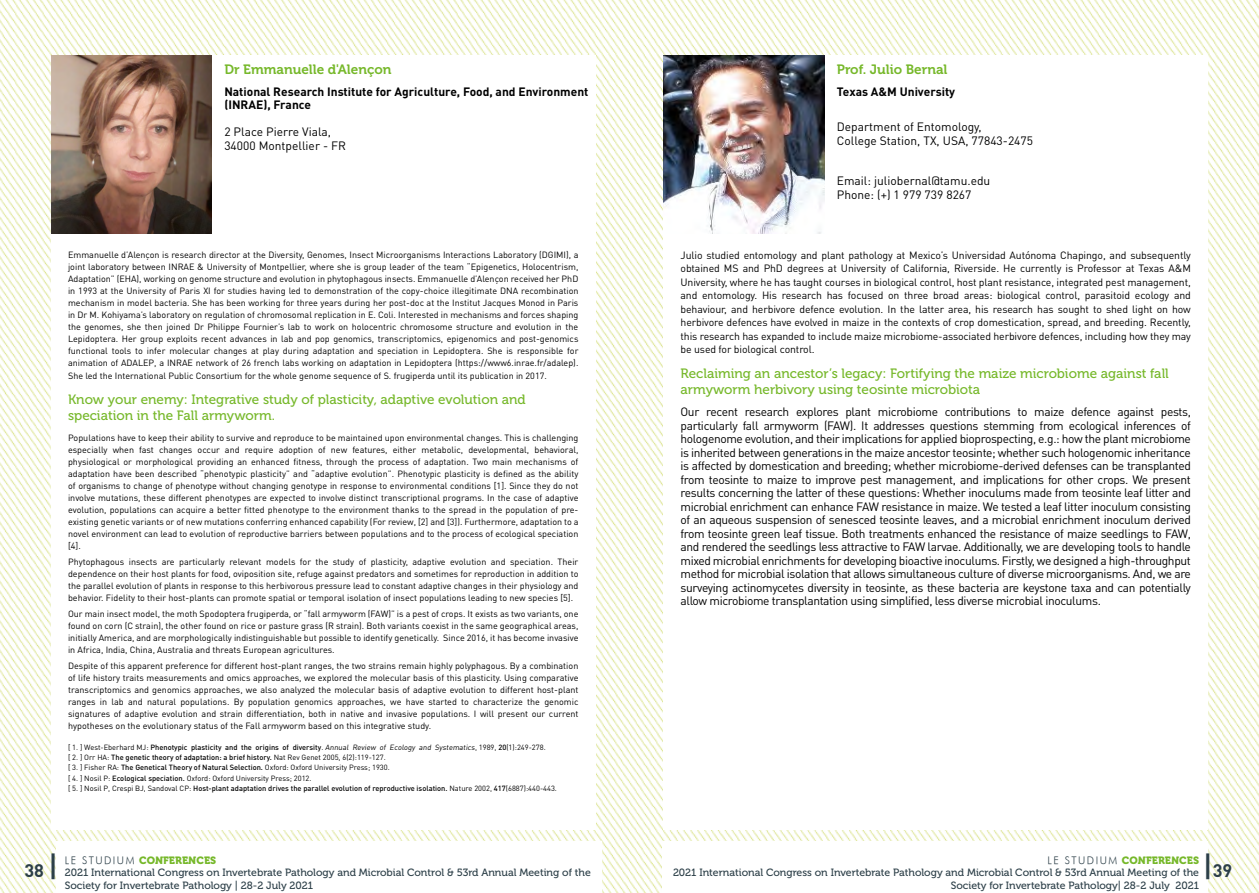
<style>
.page{position:relative;width:1259px;height:893px;background:#fff}
.page>*{position:absolute;margin:0;border:0;box-sizing:border-box;transform-origin:0 0}
.t1{font:700 18px "DIN Pro";color:#2c3f48}
.t2{font:13.5px/16.2px "Museo 500";color:#76b82a}
.t3{font:13.5px "Museo 700";color:#76b82a}
.t4{font:12px/13.5px "DIN Pro";color:#000}
.t5{font:700 12px/13.5px "DIN Pro";color:#000}
.t6{font:10.5px/13.5px "DIN Pro";letter-spacing:-.01em;color:#000;text-align:justify}
.t7{font:10.5px/12.6px "Museo 500";color:#2c3f48}
.t8{font:10.5px "Museo 900";color:#76b82a}
.t9{font:9px/12px "DIN Pro";color:#000;text-align:justify}
.t10{font:7.5px/10.2px "DIN Pro";color:#000}
.s1{font-weight:500}
.s2{font-weight:500;font-size:30px}
.s3{font-family:"Futura";font-style:italic;color:#2c3f48}
</style>
<div class="page">
<img style="left:0;top:0;width:1259px;height:893px">
<div style="left:51px;top:55px;width:544px;height:179px;background:#fff"></div>
<img style="left:51px;top:55px;width:161px;height:179px">
<div style="left:51px;top:234px;width:544px;height:595px;background:#fff"></div>
<div style="left:663px;top:55px;width:545px;height:179px;background:#fff"></div>
<img style="left:663px;top:55px;width:161px;height:179px">
<div style="left:663px;top:234px;width:545px;height:595px;background:#fff"></div>
<div style="left:56px;top:841px;width:546px;height:52px;background:#fff"></div>
<div style="left:662px;top:841px;width:545px;height:52px;background:#fff"></div>
<h2 class="t3" style="left:224px;top:62px;width:169px">Dr Emmanuelle d'Alençon</h2>
<h3 class="t5" style="left:224px;top:84px;width:366px">National Research Institute for Agriculture, Food, and Environment (INRAE), France</h3>
<h3 class="t4" style="left:224px;top:125px;width:123px">2 Place Pierre Viala,<br>34000 Montpellier - FR</h3>
<p class="t9" style="left:68px;top:248px;width:512px">Emmanuelle d’Alençon is research director at the Diversity, Genomes, Insect Microorganisms Interactions Laboratory (DGIMI), a joint laboratory between INRAE &amp; University of Montpellier, where she is group leader of the team “Epigenetics, Holocentrism, Adaptation” (EHA), working on genome structure and evolution in phytophagous insects. Emmanuelle d’Alençon received her PhD in 1993 at the University of Paris XI for studies having led to demonstration of the copy-choice illegitimate DNA recombination mechanism in model bacteria. She has been working for three years during her post-doc at the Institut Jacques Monod in Paris in Dr M. Kohiyama’s laboratory on regulation of chromosomal replication in E. Coli. Interested in mechanisms and forces shaping the genomes, she then joined Dr Philippe Fournier’s lab to work on holocentric chromosome structure and evolution in the Lepidoptera. Her group exploits recent advances in lab and pop genomics, transcriptomics, epigenomics and post-genomics functional tools to infer molecular changes at play during adaptation and speciation in Lepidoptera. She is responsible for animation of ADALEP, a INRAE network of 26 french labs working on adaptation in Lepidoptera (https://www6.inrae.fr/adalep).</p>
<p class="t9" style="left:68px;top:370px;width:480px">She led the International Public Consortium for the whole genome sequence of S. frugiperda until its publication in 2017.</p>
<h2 class="t2" style="left:68px;top:391px;width:459px">Know your enemy: Integrative study of plasticity, adaptive evolution and speciation in the Fall armyworm.</h2>
<p class="t9" style="left:68px;top:431px;width:512px">Populations have to keep their ability to survive and reproduce to be maintained upon environmental changes. This is challenging especially when fast changes occur and require adoption of new features, either metabolic, developmental, behavioral, physiological or morphological providing an enhanced fitness, through the process of adaptation. Two main mechanisms of adaptation have been described “phenotypic plasticity” and “adaptive evolution”. Phenotypic plasticity is defined as the ability of organisms to change of phenotype without changing genotype in response to environmental conditions [1]. Since they do not involve mutations, these different phenotypes are expected to involve distinct transcriptional programs. In the case of adaptive evolution, populations can acquire a better fitted phenotype to the environment thanks to the spread in the population of pre&shy;existing genetic variants or of new mutations conferring enhanced capability (For review, [2] and [3]). Furthermore, adaptation to a novel environment can lead to evolution of reproductive barriers between populations and to the process of ecological speciation [4].</p>
<p class="t9" style="left:68px;top:555px;width:512px">Phytophagous insects are particularly relevant models for the study of plasticity, adaptive evolution and speciation. Their dependence on their host plants for food, oviposition site, refuge against predators and sometimes for reproduction in addition to the parallel evolution of plants in response to this herbivorous pressure lead to constant adaptive changes in their physiology and behavior. Fidelity to their host-plants can promote spatial or temporal isolation of insect populations leading to new species [5].</p>
<p class="t9" style="left:68px;top:608px;width:512px">Our main insect model, the moth Spodoptera frugiperda, or “fall armyworm (FAW)” is a pest of crops. It exists as two variants, one found on corn (C strain), the other found on rice or pasture grass (R strain). Both variants coexist in the same geographical areas, initially America, and are morphologically indistinguishable but possible to identify genetically. Since 2016, it has become invasive in Africa, India, China, Australia and threats European agricultures.</p>
<p class="t9" style="left:68px;top:660px;width:512px">Despite of this apparent preference for different host-plant ranges, the two strains remain highly polyphagous. By a combination of life history traits measurements and omics approaches, we explored the molecular basis of this plasticity. Using comparative transcriptomics and genomics approaches, we also analyzed the molecular basis of adaptive evolution to different host-plant ranges in lab and natural populations. By population genomics approaches, we have started to characterize the genomic signatures of adaptive evolution and strain differentiation, both in native and invasive populations. I will present our current hypotheses on the evolutionary status of the Fall armyworm based on this integrative study.</p>
<p class="t10" style="left:68px;top:742px;width:490px">[ 1. ] West-Eberhard MJ: <span class="s1">Phenotypic plasticity and the origins of diversity</span>. Annual Review of Ecology and Systematics, 1989, <span class="s1">20</span>(1):249-278.<br>[ 2. ] Orr HA: <span class="s1">The genetic theory of adaptation: a brief history.</span> Nat Rev Genet 2005, 6(2):119-127.<br>[ 3. ] Fisher RA: <span class="s1">The Genetical Theory of Natural Selection.</span> Oxford: Oxford University Press; 1930.<br>[ 4. ] Nosil P: <span class="s1">Ecological speciation.</span> Oxford: Oxford University Press; 2012.<br>[ 5. ] Nosil P, Crespi BJ, Sandoval CP: <span class="s1">Host-plant adaptation drives the parallel evolution of reproductive isolation.</span> Nature 2002, <span class="s1">417</span>(6887):440-443.</p>
<h2 class="t3" style="left:837px;top:62px;width:112px">Prof. Julio Bernal</h2>
<h3 class="t5" style="left:837px;top:84px;width:120px">Texas A&amp;M University</h3>
<h3 class="t4" style="left:837px;top:120px;width:198px">Department of Entomology,<br>College Station, TX, USA, 77843-2475</h3>
<h3 class="t4" style="left:837px;top:174px;width:155px">Email: juliobernal@tamu.edu<br>Phone: (+) 1 979 739 8267</h3>
<p class="t6" style="left:680px;top:248px;width:512px">Julio studied entomology and plant pathology at Mexico’s Universidad Autónoma Chapingo, and subsequently obtained MS and PhD degrees at University of California, Riverside. He currently is Professor at Texas A&amp;M University, where he has taught courses in biological control, host plant resistance, integrated pest management, and entomology. His research has focused on three broad areas: biological control, parasitoid ecology and behaviour, and herbivore defence evolution. In the latter area, his research has sought to shed light on how herbivore defences have evolved in maize in the contexts of crop domestication, spread, and breeding. Recently, this research has expanded to include maize microbiome-associated herbivore defences, including how they may be used for biological control.</p>
<h2 class="t2" style="left:680px;top:366px;width:490px">Reclaiming an ancestor’s legacy: Fortifying the maize microbiome against fall armyworm herbivory using teosinte microbiota</h2>
<p class="t4" style="left:680px;top:405px;width:512px;text-align:justify">Our recent research explores plant microbiome contributions to maize defence against pests, particularly fall armyworm (FAW). It addresses questions stemming from ecological inferences of hologenome evolution, and their implications for applied bioprospecting, e.g.: how the plant microbiome is inherited between generations in the maize ancestor teosinte; whether such hologenomic inheritance is affected by domestication and breeding; whether microbiome-derived defenses can be transplanted from teosinte to maize to improve pest management, and implications for other crops. We present results concerning the latter of these questions: Whether inoculums made from teosinte leaf litter and microbial enrichment can enhance FAW resistance in maize. We tested a leaf litter inoculum consisting of an aqueous suspension of senesced teosinte leaves, and a microbial enrichment inoculum derived from teosinte green leaf tissue. Both treatments enhanced the resistance of maize seedlings to FAW, and rendered the seedlings less attractive to FAW larvae. Additionally, we are developing tools to handle mixed microbial enrichments for developing bioactive inoculums. Firstly, we designed a high-throughput method for microbial isolation that allows simultaneous culture of diverse microorganisms. And, we are surveying actinomycetes diversity in teosinte, as these bacteria are keystone taxa and can potentially allow microbiome transplantation using simplified, less diverse microbial inoculums.</p>
<h1 class="t1" style="left:25px;top:858px;width:35px">38 <span class="s2">|</span></h1>
<h1 class="t1" style="left:1202px;top:858px;width:31px"><span class="s2">|</span>39</h1>
<p class="t8" style="left:65px;top:854px;width:153px"><span class="s3">LE STUDIUM</span> CONFERENCES</p>
<p class="t7" style="left:65px;top:866px;width:527px">2021 International Congress on Invertebrate Pathology and Microbial Control &amp; 53rd Annual Meeting of the<br>Society for Invertebrate Pathology | 28-2 July 2021</p>
<p class="t8" style="left:1047px;top:854px;width:153px"><span class="s3">LE STUDIUM</span> CONFERENCES</p>
<p class="t7" style="left:673px;top:866px;width:527px;text-align:right">2021 International Congress on Invertebrate Pathology and Microbial Control &amp; 53rd Annual Meeting of the<br>Society for Invertebrate Pathology| 28-2 July 2021</p>
</div>
